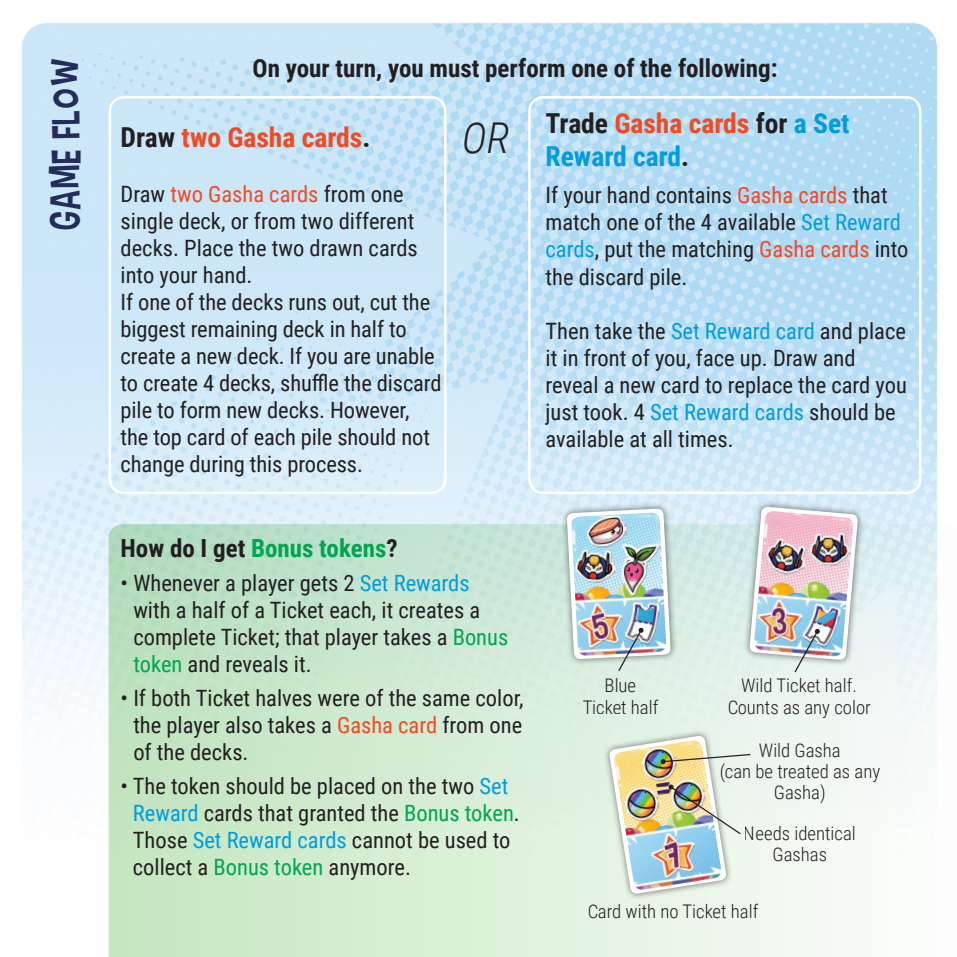
<style>
.page{position:relative;width:957px;height:957px;background:#fff}
.page>*{position:absolute;margin:0;border:0;box-sizing:border-box;transform-origin:0 0}
.t1{font:italic 300 42.5px "Roboto Condensed";color:#231f20}
.t2{font:40px "Carton Six";letter-spacing:.03em;color:#242c5c}
.t3{font:700 27.5px/33px "Roboto Condensed";color:#009cdf}
.t4{font:700 27.5px "Roboto Condensed";color:#f04b22}
.t5{font:700 25px "Roboto Condensed";color:#231f20}
.t6{font:700 25px "Roboto Condensed";color:#00a54f}
.t7{font:22.5px/27px "Roboto Condensed";color:#231f20}
.t8{font:300 18.75px/21.2px "Roboto Condensed";color:#231f20;text-align:center}
.t9{font:3.5px "Minion Pro";color:#000}
.s1{color:#231f20}
.s2{color:#f04b22}
.s3{color:#009cdf}
.s4{color:#00a54f}
</style>
<div class="page">
<img style="left:21px;top:23px;width:917px;height:912px">
<div style="left:528px;top:96px;width:393px;height:398px;border:2px solid #fff;border-radius:14px"></div>
<div style="left:109px;top:96px;width:337px;height:398px;border:2px solid #fff;border-radius:14px"></div>
<svg style="left:109px;top:524px;width:829px;height:433px;background:#d6ecd8"></svg>
<div style="left:560px;top:502px;width:117px;height:163px;background:#231f20;opacity:.6"></div>
<div style="left:743px;top:500px;width:121px;height:167px;background:#231f20;opacity:.6"></div>
<div style="left:602px;top:729px;width:130px;height:171px;background:#e4f2e3"></div>
<img style="left:566px;top:508px;width:105px;height:164px">
<img style="left:749px;top:506px;width:110px;height:168px">
<img style="left:608px;top:735px;width:143px;height:161px">
<h2 class="t2" style="left:42px;top:231px;width:174px;rotate:-90deg">GAME FLOW</h2>
<p class="t5" style="left:253px;top:51px;width:526px">On your turn, you must perform one of the following:</p>
<p class="t3" style="left:545px;top:105px;width:305px"><span class="s1">Trade</span> <span class="s2">Gasha cards</span> <span class="s1">for</span> a Set<br>Reward card<span class="s1">.</span></p>
<h1 class="t1" style="left:462px;top:108px;width:49px">OR</h1>
<p class="t4" style="left:121px;top:118px;width:251px"><span class="s1">Draw</span> two Gasha cards<span class="s1">.</span></p>
<p class="t7" style="left:121px;top:180px;width:322px">Draw <span class="s2">two Gasha cards</span> from one single deck, or from two different decks. Place the two drawn cards into your hand.<br>If one of the decks runs out, cut the biggest remaining deck in half to create a new deck. If you are unable to create 4 decks, shuffle the discard pile to form new decks. However, the top card of each pile should not change during this process.</p>
<p class="t7" style="left:545px;top:181px;width:364px">If your hand contains <span class="s2">Gasha cards</span> that match one of the 4 available <span class="s3">Set Reward cards</span>, put the matching <span class="s2">Gasha cards</span> into the discard pile.</p>
<p class="t7" style="left:545px;top:316px;width:363px">Then take the <span class="s3">Set Reward card</span> and place it in front of you, face up. Draw and reveal a new card to replace the card you just took. 4 <span class="s3">Set Reward cards</span> should be available at all times.</p>
<p class="t6" style="left:121px;top:531px;width:278px"><span class="s1">How do I get</span> Bonus tokens<span class="s1">?</span></p>
<p class="t7" style="left:133px;top:569px;width:376px;text-indent:-13px">• Whenever a player gets 2 <span class="s3">Set Rewards </span>with a half of a Ticket each, it creates a complete Ticket; that player takes a <span class="s4">Bonus token</span> and reveals it.</p>
<p class="t7" style="left:133px;top:684px;width:392px;text-align:justify;text-indent:-13px">• If both Ticket halves were of the same color, the player also takes a <span class="s2">Gasha card</span> from one of the decks.</p>
<p class="t7" style="left:133px;top:772px;width:388px;text-indent:-12px">• The token should be placed on the two <span class="s3">Set Reward</span> cards that granted the <span class="s4">Bonus token</span>.<br>Those <span class="s3">Set Reward cards</span> cannot be used to collect a <span class="s4">Bonus token</span> anymore.</p>
<p class="t8" style="left:582px;top:674px;width:77px">Blue<br>Ticket half</p>
<p class="t8" style="left:727px;top:674px;width:145px">Wild Ticket half.<br>Counts as any color</p>
<p class="t8" style="left:719px;top:739px;width:162px">Wild Gasha<br>(can be treated as any<br>Gasha)</p>
<p class="t8" style="left:744px;top:822px;width:113px">Needs identical<br>Gashas</p>
<p class="t9" style="left:824px;top:678px;width:32px;rotate:5deg">09/04/2021 14:32:13</p>
<p class="t8" style="left:587px;top:900px;width:173px">Card with no Ticket half</p>
<p class="t9" style="left:616px;top:917px;width:51px;rotate:-9deg">Front Side Deck 2 Gasha.indd 41</p>
</div>
